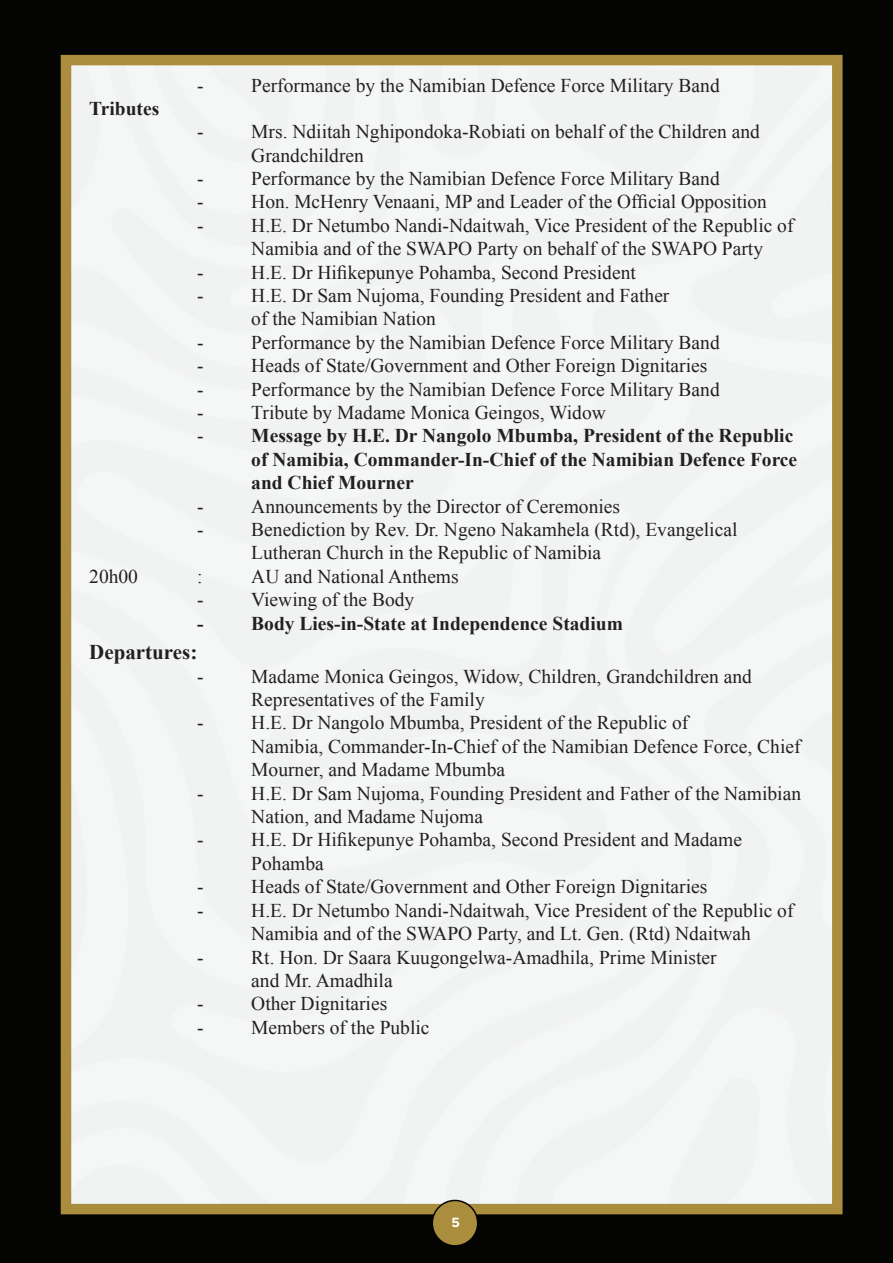
<style>
.page{position:relative;width:893px;height:1263px;background:#040503}
.page>*{position:absolute;margin:0;border:0;box-sizing:border-box;transform-origin:0 0}
.t1{font:700 21px "Times New Roman";color:#231f20}
.List_Paragraph{font:19.5px/23.4px "Times New Roman";color:#231f20}
.t2{font:700 19.5px/23.4px "Times New Roman";color:#231f20}
.t3{font:700 13.5px "Metropolis";color:#fff}
</style>
<div class="page">
<div style="left:61px;top:55px;width:781px;height:1159px;border:10px solid #ab8d3e"></div>
<div style="left:71px;top:66px;width:761px;height:1139px;background:#f4f6f6"></div>
<div style="left:432px;top:1200px;width:46px;height:46px;background:#ab8d3e;border-radius:50%"></div>
<div style="left:432px;top:1200px;width:46px;height:46px;border:2px solid #040503;border-radius:50%"></div>
<p class="t2" style="left:89px;top:96px;width:72px">Tributes</p>
<p class="List_Paragraph" style="left:197px;top:74px;width:8px">-</p>
<p class="List_Paragraph" style="left:251px;top:74px;width:470px">Performance by the Namibian Defence Force Military Band</p>
<p class="List_Paragraph" style="left:197px;top:120px;width:8px">-</p>
<p class="List_Paragraph" style="left:251px;top:120px;width:510px">Mrs. Ndiitah Nghipondoka-Robiati on behalf of the Children and<br>Grandchildren</p>
<p class="List_Paragraph" style="left:197px;top:166px;width:8px">-</p>
<p class="List_Paragraph" style="left:251px;top:166px;width:470px">Performance by the Namibian Defence Force Military Band</p>
<p class="List_Paragraph" style="left:197px;top:190px;width:8px">-</p>
<p class="List_Paragraph" style="left:251px;top:190px;width:517px">Hon. McHenry Venaani, MP and Leader of the Official Opposition</p>
<p class="List_Paragraph" style="left:197px;top:213px;width:8px">-</p>
<p class="List_Paragraph" style="left:251px;top:213px;width:544px">H.E. Dr Netumbo Nandi-Ndaitwah, Vice President of the Republic of<br>Namibia and of the SWAPO Party on behalf of the SWAPO Party</p>
<p class="List_Paragraph" style="left:197px;top:260px;width:8px">-</p>
<p class="List_Paragraph" style="left:251px;top:260px;width:386px">H.E. Dr Hifikepunye Pohamba, Second President</p>
<p class="List_Paragraph" style="left:197px;top:283px;width:8px">-</p>
<p class="List_Paragraph" style="left:251px;top:283px;width:420px">H.E. Dr Sam Nujoma, Founding President and Father</p>
<p class="List_Paragraph" style="left:251px;top:307px;width:186px">of the Namibian Nation</p>
<p class="List_Paragraph" style="left:197px;top:330px;width:8px">-</p>
<p class="List_Paragraph" style="left:251px;top:330px;width:470px">Performance by the Namibian Defence Force Military Band</p>
<p class="List_Paragraph" style="left:197px;top:354px;width:8px">-</p>
<p class="List_Paragraph" style="left:251px;top:354px;width:458px">Heads of State/Government and Other Foreign Dignitaries</p>
<p class="List_Paragraph" style="left:197px;top:377px;width:8px">-</p>
<p class="List_Paragraph" style="left:251px;top:377px;width:470px">Performance by the Namibian Defence Force Military Band</p>
<p class="List_Paragraph" style="left:197px;top:400px;width:8px">-</p>
<p class="List_Paragraph" style="left:251px;top:400px;width:356px">Tribute by Madame Monica Geingos, Widow</p>
<p class="List_Paragraph" style="left:197px;top:424px;width:8px">-</p>
<p class="t2" style="left:251px;top:424px;width:547px">Message by H.E. Dr Nangolo Mbumba, President of the Republic of Namibia, Commander-In-Chief of the Namibian Defence Force and Chief Mourner</p>
<p class="List_Paragraph" style="left:197px;top:494px;width:8px">-</p>
<p class="List_Paragraph" style="left:251px;top:494px;width:370px">Announcements by the Director of Ceremonies</p>
<p class="List_Paragraph" style="left:197px;top:517px;width:8px">-</p>
<p class="List_Paragraph" style="left:251px;top:517px;width:488px">Benediction by Rev. Dr. Ngeno Nakamhela (Rtd), Evangelical<br>Lutheran Church in the Republic of Namibia</p>
<p class="List_Paragraph" style="left:89px;top:564px;width:50px">20h00</p>
<p class="List_Paragraph" style="left:197px;top:564px;width:7px">:</p>
<p class="List_Paragraph" style="left:251px;top:564px;width:209px">AU and National Anthems</p>
<p class="List_Paragraph" style="left:197px;top:588px;width:8px">-</p>
<p class="List_Paragraph" style="left:251px;top:588px;width:164px">Viewing of the Body</p>
<p class="t2" style="left:197px;top:611px;width:8px">-</p>
<p class="t2" style="left:251px;top:611px;width:373px">Body Lies-in-State at Independence Stadium</p>
<p class="t1" style="left:89px;top:638px;width:110px">Departures:</p>
<p class="List_Paragraph" style="left:197px;top:664px;width:8px">-</p>
<p class="List_Paragraph" style="left:251px;top:664px;width:502px">Madame Monica Geingos, Widow, Children, Grandchildren and<br>Representatives of the Family</p>
<p class="List_Paragraph" style="left:197px;top:711px;width:8px">-</p>
<p class="List_Paragraph" style="left:251px;top:711px;width:439px">H.E. Dr Nangolo Mbumba, President of the Republic of</p>
<p class="List_Paragraph" style="left:251px;top:734px;width:551px">Namibia, Commander-In-Chief of the Namibian Defence Force, Chief<br>Mourner, and Madame Mbumba</p>
<p class="List_Paragraph" style="left:197px;top:781px;width:8px">-</p>
<p class="List_Paragraph" style="left:251px;top:781px;width:551px">H.E. Dr Sam Nujoma, Founding President and Father of the Namibian<br>Nation, and Madame Nujoma</p>
<p class="List_Paragraph" style="left:197px;top:828px;width:8px">-</p>
<p class="List_Paragraph" style="left:251px;top:828px;width:492px">H.E. Dr Hifikepunye Pohamba, Second President and Madame<br>Pohamba</p>
<p class="List_Paragraph" style="left:197px;top:875px;width:8px">-</p>
<p class="List_Paragraph" style="left:251px;top:875px;width:458px">Heads of State/Government and Other Foreign Dignitaries</p>
<p class="List_Paragraph" style="left:197px;top:898px;width:8px">-</p>
<p class="List_Paragraph" style="left:251px;top:898px;width:544px">H.E. Dr Netumbo Nandi-Ndaitwah, Vice President of the Republic of<br>Namibia and of the SWAPO Party, and Lt. Gen. (Rtd) Ndaitwah</p>
<p class="List_Paragraph" style="left:197px;top:945px;width:8px">-</p>
<p class="List_Paragraph" style="left:251px;top:945px;width:467px">Rt. Hon. Dr Saara Kuugongelwa-Amadhila, Prime Minister</p>
<p class="List_Paragraph" style="left:251px;top:968px;width:143px">and Mr. Amadhila</p>
<p class="List_Paragraph" style="left:197px;top:992px;width:8px">-</p>
<p class="List_Paragraph" style="left:251px;top:992px;width:137px">Other Dignitaries</p>
<p class="List_Paragraph" style="left:197px;top:1015px;width:8px">-</p>
<p class="List_Paragraph" style="left:251px;top:1015px;width:180px">Members of the Public</p>
<p class="t3" style="left:451px;top:1213px;width:10px">5</p>
</div>
